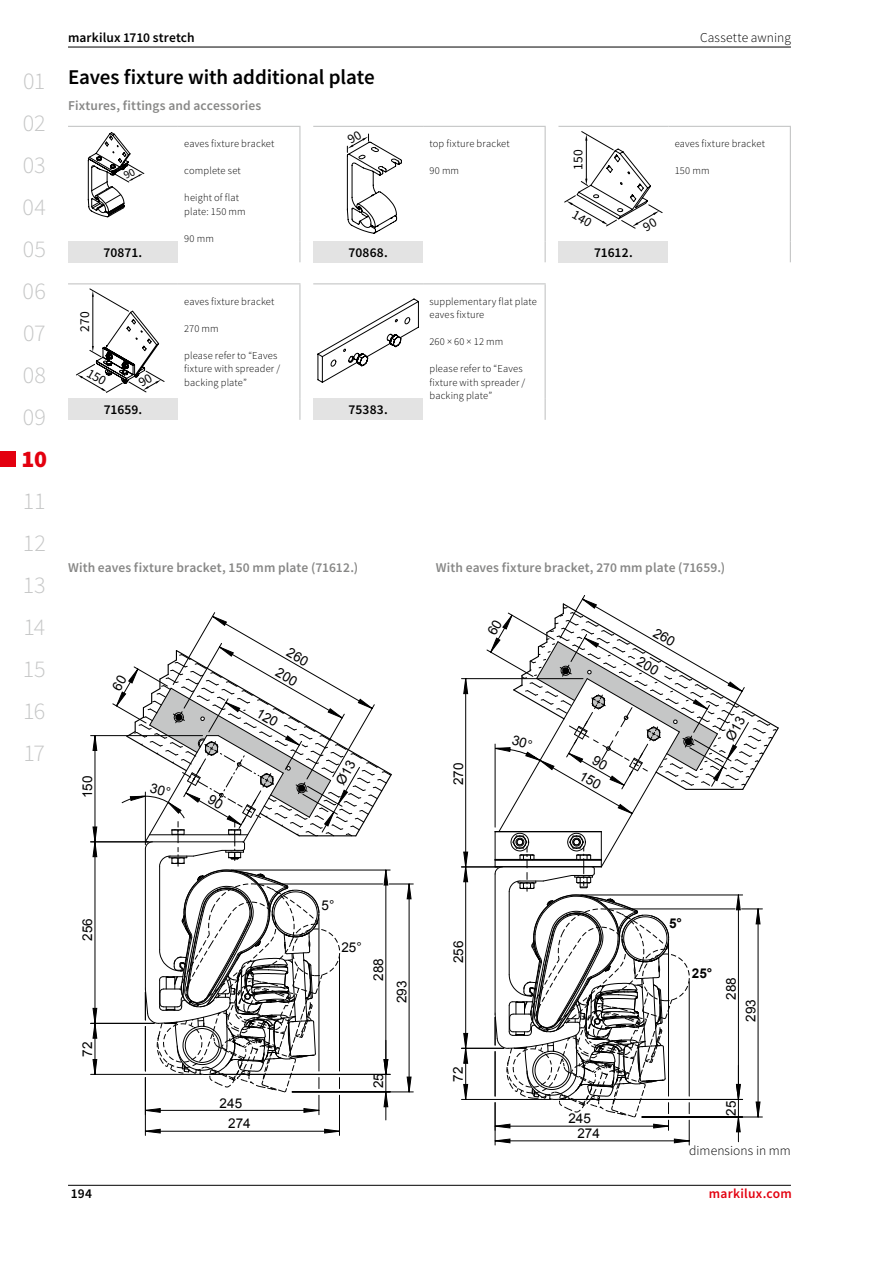
<style>
.page{position:relative;width:893px;height:1263px;background:#fff}
.page>*{position:absolute;margin:0;border:0;box-sizing:border-box;transform-origin:0 0}
.t1{font:300 24px/42px "Source Sans Pro";color:#c5c6c6;text-align:justify}
.t2{font:900 24px "Source Sans Pro";color:#e3000f}
.t3{font:600 21px "Source Sans Pro";letter-spacing:-.005em;color:#000}
.t4{font:600 13.5px "Source Sans Pro";letter-spacing:.01em;color:#878786}
.t5{font:13.5px/20.7px "Arial";color:#000}
.t6{font:600 13.5px "Source Sans Pro";letter-spacing:.01em;color:#000}
.t7{font:300 13.5px "Source Sans Pro";letter-spacing:.005em;color:#000}
.t8{font:600 13.5px "Source Sans Pro";letter-spacing:.02em;color:#e3000f}
.t9{font:13.5px "Source Sans Pro";letter-spacing:.025em;color:#000}
.t10{font:700 13.5px "Arial";color:#000}
.t11{font:300 10.5px/13.5px "Source Sans Pro";letter-spacing:.015em;color:#000}
</style>
<div class="page">
<div style="left:0;top:451px;width:16px;height:16px;background:#e3000f"></div>
<hr style="left:68px;top:1185px;width:723px;height:1px;background:#000">
<hr style="left:68px;top:47px;width:723px;height:1px;background:#000">
<div style="left:313px;top:241px;width:110px;height:21px;background:#e3e3e3"></div>
<hr style="left:313px;top:126px;width:110px;height:1px;background:#c5c6c6">
<hr style="left:423px;top:126px;width:123px;height:1px;background:#c5c6c6">
<hr style="left:545px;top:127px;width:1px;height:114px;background:#c5c6c6">
<svg style="left:545px;top:241px;width:1px;height:21px"></svg>
<div style="left:68px;top:241px;width:110px;height:21px;background:#e3e3e3"></div>
<hr style="left:68px;top:126px;width:110px;height:1px;background:#c5c6c6">
<hr style="left:178px;top:126px;width:122px;height:1px;background:#c5c6c6">
<hr style="left:299px;top:127px;width:1px;height:114px;background:#c5c6c6">
<svg style="left:299px;top:241px;width:1px;height:21px"></svg>
<hr style="left:91px;top:1074px;width:110px;height:1px;background:#000">
<hr style="left:339px;top:1095px;width:1px;height:40px;background:#000">
<hr style="left:145px;top:1077px;width:1px;height:58px;background:#000">
<svg style="left:145px;top:1129px;width:194px;height:4px"></svg>
<hr style="left:91px;top:735px;width:112px;height:1px;background:#000">
<hr style="left:91px;top:841px;width:57px;height:1px;background:#000">
<hr style="left:91px;top:1023px;width:63px;height:1px;background:#000">
<svg style="left:92px;top:735px;width:5px;height:288px"></svg>
<hr style="left:461px;top:678px;width:122px;height:1px;background:#000">
<hr style="left:461px;top:867px;width:37px;height:1px;background:#000">
<hr style="left:461px;top:1048px;width:43px;height:1px;background:#000">
<hr style="left:461px;top:1099px;width:90px;height:1px;background:#000">
<svg style="left:463px;top:678px;width:5px;height:370px"></svg>
<svg style="left:464px;top:909px;width:22px;height:191px"></svg>
<div style="left:313px;top:399px;width:110px;height:21px;background:#e3e3e3"></div>
<hr style="left:313px;top:283px;width:110px;height:1px;background:#c5c6c6">
<hr style="left:423px;top:283px;width:123px;height:1px;background:#c5c6c6">
<hr style="left:545px;top:284px;width:1px;height:115px;background:#c5c6c6">
<svg style="left:545px;top:399px;width:1px;height:21px"></svg>
<svg style="left:317px;top:298px;width:102px;height:85px"></svg>
<div style="left:68px;top:399px;width:110px;height:21px;background:#e3e3e3"></div>
<hr style="left:68px;top:283px;width:110px;height:1px;background:#c5c6c6">
<hr style="left:178px;top:283px;width:122px;height:1px;background:#c5c6c6">
<hr style="left:299px;top:284px;width:1px;height:115px;background:#c5c6c6">
<svg style="left:299px;top:399px;width:1px;height:21px"></svg>
<div style="left:558px;top:241px;width:110px;height:21px;background:#e3e3e3"></div>
<hr style="left:558px;top:126px;width:110px;height:1px;background:#c5c6c6">
<hr style="left:668px;top:126px;width:123px;height:1px;background:#c5c6c6">
<hr style="left:790px;top:127px;width:1px;height:114px;background:#c5c6c6">
<svg style="left:790px;top:241px;width:1px;height:21px"></svg>
<svg style="left:347px;top:133px;width:55px;height:101px"></svg>
<svg style="left:87px;top:132px;width:57px;height:86px"></svg>
<svg style="left:112px;top:612px;width:301px;height:508px"></svg>
<svg style="left:486px;top:595px;width:293px;height:550px"></svg>
<svg style="left:76px;top:288px;width:89px;height:105px"></svg>
<svg style="left:564px;top:131px;width:99px;height:98px"></svg>
<h1 class="t1" style="left:23px;top:60px;width:25px">01<br>02<br>03<br>04<br>05<br>06<br>07<br>08<br>09</h1>
<h1 class="t2" style="left:21px;top:442px;width:27px">10</h1>
<h1 class="t1" style="left:23px;top:480px;width:25px">11<br>12<br>13<br>14<br>15<br>16<br>17</h1>
<p class="t6" style="left:68px;top:28px;width:128px">markilux 1710 stretch</p>
<p class="t7" style="left:700px;top:29px;width:92px">Cassette awning</p>
<h2 class="t3" style="left:68px;top:63px;width:308px">Eaves fixture with additional plate</h2>
<p class="t4" style="left:68px;top:97px;width:195px">Fixtures, fittings and accessories</p>
<p class="t6" style="left:104px;top:243px;width:40px">70871.</p>
<p class="t9" style="left:76px;top:332px;width:23px;rotate:-90deg">270</p>
<p class="t6" style="left:104px;top:401px;width:40px">71659.</p>
<p class="t11" style="left:184px;top:137px;width:92px">eaves fixture bracket</p>
<p class="t11" style="left:184px;top:164px;width:58px">complete set</p>
<p class="t11" style="left:184px;top:191px;width:63px">height of flat plate: 150 mm</p>
<p class="t11" style="left:184px;top:231px;width:31px">90 mm</p>
<p class="t11" style="left:184px;top:294px;width:92px">eaves fixture bracket</p>
<p class="t11" style="left:184px;top:321px;width:36px">270 mm</p>
<p class="t11" style="left:184px;top:348px;width:97px">please refer to “Eaves fixture with spreader / backing plate”</p>
<p class="t6" style="left:349px;top:243px;width:41px">70868.</p>
<p class="t6" style="left:349px;top:401px;width:41px">75383.</p>
<p class="t11" style="left:429px;top:137px;width:82px">top fixture bracket</p>
<p class="t11" style="left:429px;top:164px;width:31px">90 mm</p>
<p class="t11" style="left:429px;top:294px;width:109px">supplementary flat plate eaves fixture</p>
<p class="t11" style="left:429px;top:335px;width:75px">260 × 60 × 12 mm</p>
<p class="t11" style="left:429px;top:362px;width:97px">please refer to “Eaves fixture with spreader / backing plate”</p>
<p class="t9" style="left:570px;top:170px;width:22px;rotate:-90deg">150</p>
<p class="t6" style="left:594px;top:243px;width:40px">71612.</p>
<p class="t11" style="left:675px;top:137px;width:92px">eaves fixture bracket</p>
<p class="t11" style="left:675px;top:164px;width:36px">150 mm</p>
<p class="t4" style="left:68px;top:559px;width:292px">With eaves fixture bracket, 150 mm plate (71612.)</p>
<p class="t5" style="left:77px;top:798px;width:24px;rotate:-90deg">150</p>
<p class="t5" style="left:294px;top:642px;width:24px;line-height:22.8px;rotate:30deg">260<br>200</p>
<p class="t4" style="left:436px;top:559px;width:291px">With eaves fixture bracket, 270 mm plate (71659.)</p>
<p class="t5" style="left:448px;top:785px;width:24px;rotate:-90deg">270</p>
<p class="t5" style="left:595px;top:749px;width:24px;line-height:19.6px;rotate:30deg">90<br>150</p>
<p class="t5" style="left:77px;top:941px;width:24px;rotate:-90deg">256</p>
<p class="t5" style="left:77px;top:1056px;width:17px;rotate:-90deg">72</p>
<p class="t5" style="left:228px;top:1093px;width:24px;text-indent:-9px">245<br>274</p>
<p class="t5" style="left:322px;top:895px;width:14px">5°</p>
<p class="t5" style="left:341px;top:936px;width:22px">25°</p>
<p class="t5" style="left:368px;top:981px;width:24px;rotate:-90deg">288</p>
<p class="t5" style="left:391px;top:1003px;width:24px;rotate:-90deg">293</p>
<p class="t5" style="left:368px;top:1088px;width:17px;rotate:-90deg">25</p>
<p class="t5" style="left:448px;top:963px;width:24px;rotate:-90deg">256</p>
<p class="t5" style="left:448px;top:1082px;width:17px;rotate:-90deg">72</p>
<p class="t5" style="left:577px;top:1111px;width:24px;line-height:14.9px;text-indent:-9px">245<br>274</p>
<p class="t10" style="left:669px;top:914px;width:14px">5°</p>
<p class="t10" style="left:692px;top:964px;width:22px">25°</p>
<p class="t5" style="left:721px;top:1000px;width:24px;rotate:-90deg">288</p>
<p class="t5" style="left:740px;top:1022px;width:24px;rotate:-90deg">293</p>
<p class="t5" style="left:721px;top:1116px;width:17px;rotate:-90deg">25</p>
<p class="t7" style="left:689px;top:1142px;width:103px">dimensions in mm</p>
<p class="t6" style="left:71px;top:1185px;width:23px">194</p>
<p class="t8" style="left:709px;top:1185px;width:85px">markilux.com</p>
</div>
